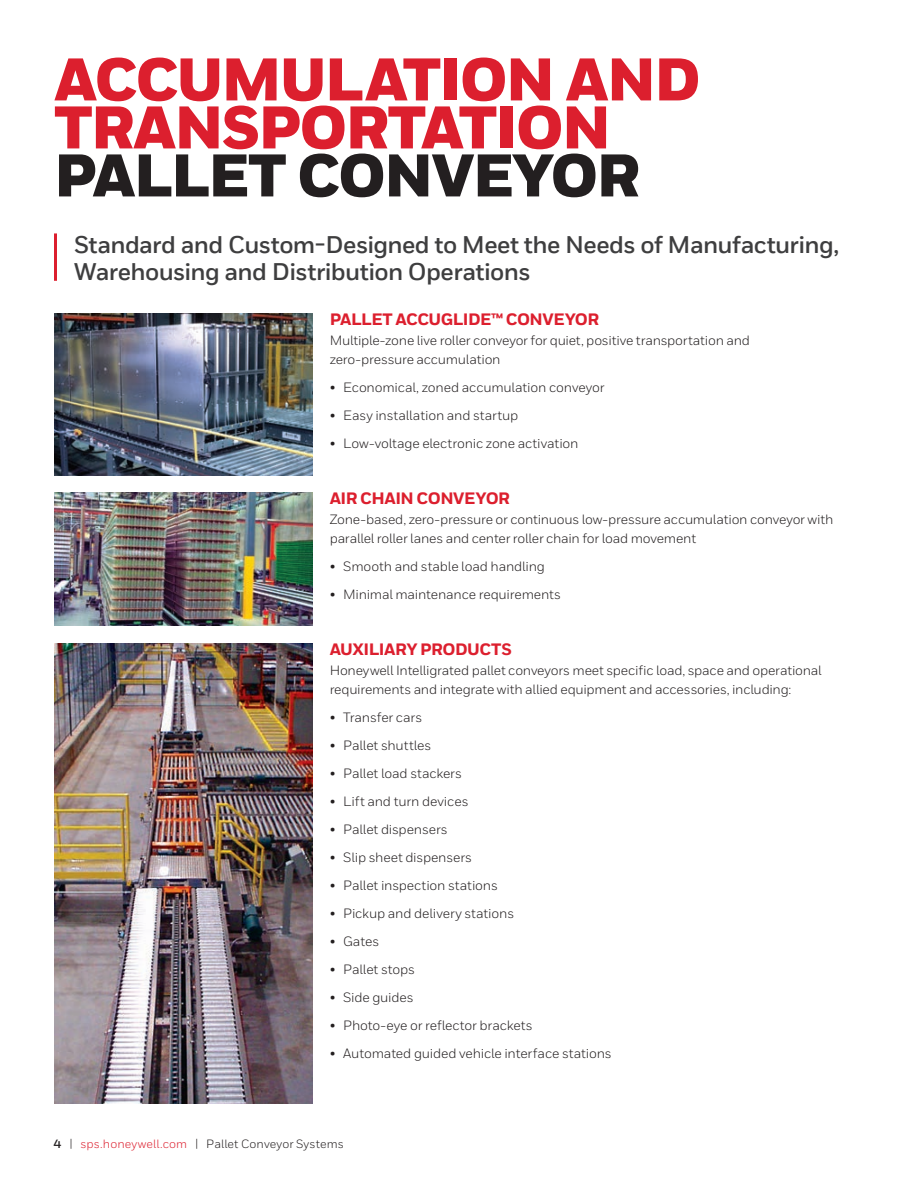
<style>
.page{position:relative;width:918px;height:1188px;background:#fff}
.page>*{position:absolute;margin:0;border:0;box-sizing:border-box;transform-origin:0 0}
._06_Inside__Heading{font:900 60px/48px "Honeywell Sans";letter-spacing:-.03em;color:#dc1f2e}
._08_Inside__Intro_Te{font:700 24px/27px "Honeywell Sans TT";letter-spacing:-.025em;color:#3e3e3f}
._09_Inside__Body_Hea{font:800 16.5px "Honeywell Sans";letter-spacing:-.03em;color:#dc1f2e}
._10_Inside__Body_Tex{font:13.5px/19.5px "Honeywell Sans";letter-spacing:-.01em;color:#231f20}
.t1{font:12px "Honeywell Sans";letter-spacing:.005em;color:#231f20}
.s1{color:#231f20}
.s2{font-weight:700}
.s3{color:#dc1f2e}
</style>
<div class="page">
<img style="left:54px;top:644px;width:259px;height:460px">
<img style="left:54px;top:313px;width:259px;height:162px">
<img style="left:54px;top:493px;width:259px;height:133px">
<hr style="left:54px;top:233px;width:3px;height:48px;background:#dc1f2e">
<p class="_06_Inside__Heading" style="left:54px;top:58px;width:648px">ACCUMULATION AND<br>TRANSPORTATION<br><span class="s1">PALLET CONVEYOR</span></p>
<p class="_08_Inside__Intro_Te" style="left:74px;top:231px;width:767px">Standard and Custom-Designed to Meet the Needs of Manufacturing,<br>Warehousing and Distribution Operations</p>
<p class="_09_Inside__Body_Hea" style="left:330px;top:310px;width:271px">PALLET ACCUGLIDE™ CONVEYOR</p>
<p class="_10_Inside__Body_Tex" style="left:330px;top:330px;width:422px">Multiple-zone live roller conveyor for quiet, positive transportation and zero-pressure accumulation</p>
<p class="_10_Inside__Body_Tex" style="left:330px;top:378px;width:276px">• Economical, zoned accumulation conveyor</p>
<p class="_10_Inside__Body_Tex" style="left:330px;top:406px;width:190px">• Easy installation and startup</p>
<p class="_10_Inside__Body_Tex" style="left:330px;top:434px;width:250px">• Low-voltage electronic zone activation</p>
<p class="_09_Inside__Body_Hea" style="left:330px;top:489px;width:182px">AIR CHAIN CONVEYOR</p>
<p class="_10_Inside__Body_Tex" style="left:330px;top:509px;width:505px">Zone-based, zero-pressure or continuous low-pressure accumulation conveyor with parallel roller lanes and center roller chain for load movement</p>
<p class="_10_Inside__Body_Tex" style="left:330px;top:557px;width:217px">• Smooth and stable load handling</p>
<p class="_10_Inside__Body_Tex" style="left:330px;top:585px;width:233px">• Minimal maintenance requirements</p>
<p class="_09_Inside__Body_Hea" style="left:330px;top:640px;width:184px">AUXILIARY PRODUCTS</p>
<p class="_10_Inside__Body_Tex" style="left:330px;top:660px;width:493px">Honeywell Intelligrated pallet conveyors meet specific load, space and operational requirements and integrate with allied equipment and accessories, including:</p>
<p class="_10_Inside__Body_Tex" style="left:330px;top:708px;width:94px">• Transfer cars</p>
<p class="_10_Inside__Body_Tex" style="left:330px;top:736px;width:103px">• Pallet shuttles</p>
<p class="_10_Inside__Body_Tex" style="left:330px;top:764px;width:134px">• Pallet load stackers</p>
<p class="_10_Inside__Body_Tex" style="left:330px;top:792px;width:140px">• Lift and turn devices</p>
<p class="_10_Inside__Body_Tex" style="left:330px;top:820px;width:120px">• Pallet dispensers</p>
<p class="_10_Inside__Body_Tex" style="left:330px;top:848px;width:144px">• Slip sheet dispensers</p>
<p class="_10_Inside__Body_Tex" style="left:330px;top:876px;width:170px">• Pallet inspection stations</p>
<p class="_10_Inside__Body_Tex" style="left:330px;top:904px;width:186px">• Pickup and delivery stations</p>
<p class="_10_Inside__Body_Tex" style="left:330px;top:932px;width:51px">• Gates</p>
<p class="_10_Inside__Body_Tex" style="left:330px;top:960px;width:87px">• Pallet stops</p>
<p class="_10_Inside__Body_Tex" style="left:330px;top:988px;width:86px">• Side guides</p>
<p class="_10_Inside__Body_Tex" style="left:330px;top:1016px;width:204px">• Photo-eye or reflector brackets</p>
<p class="_10_Inside__Body_Tex" style="left:330px;top:1044px;width:284px">• Automated guided vehicle interface stations</p>
<p class="t1" style="left:54px;top:1136px;width:292px"><span class="s2">4</span> | <span class="s3">sps.honeywell.com</span> | Pallet Conveyor Systems</p>
</div>
